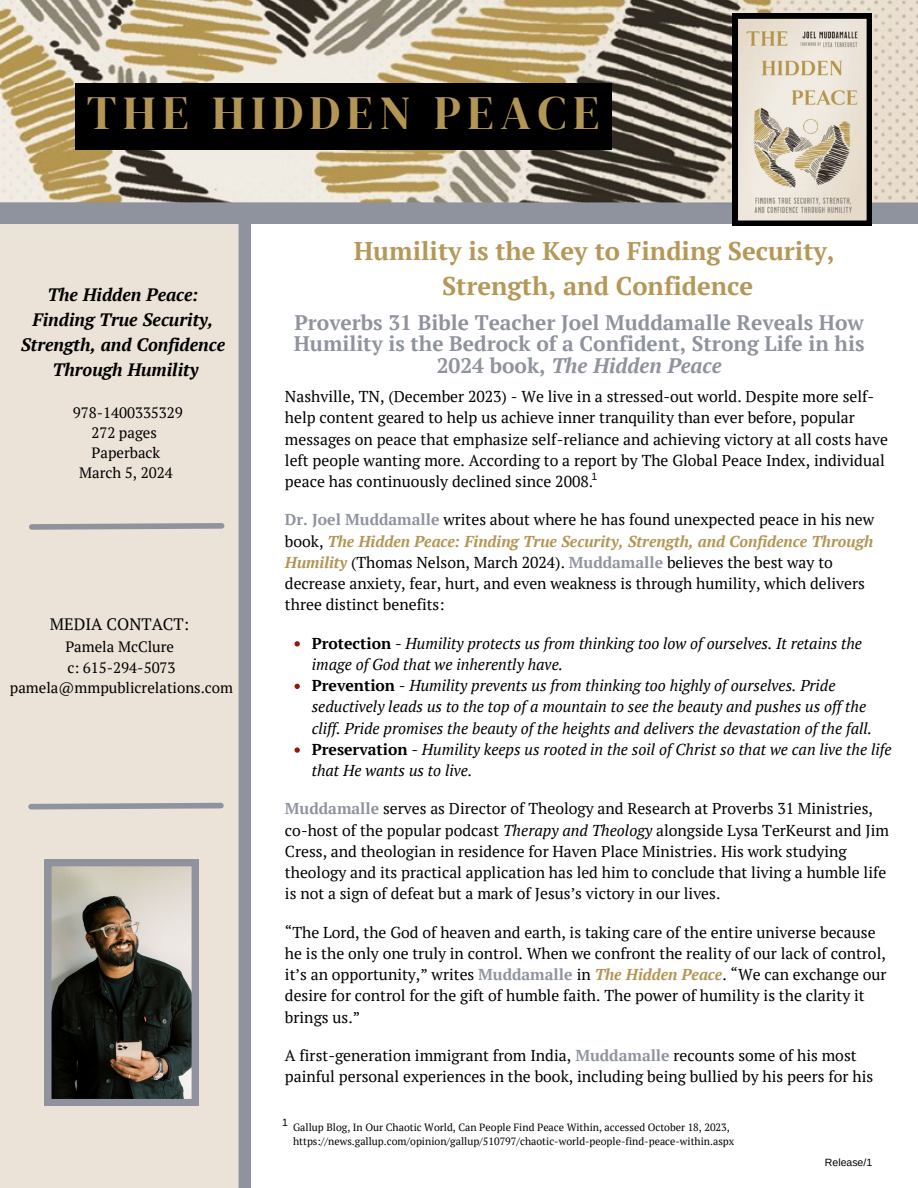
<style>
.page{position:relative;width:918px;height:1188px;background:#fff}
.page>*{position:absolute;margin:0;border:0;box-sizing:border-box;transform-origin:0 0}
.t1{font:47.25px "DM Serif Display";letter-spacing:.14em;color:#b39654}
.t2{font:700 25.5px "PT Serif";color:#b59857}
.t3{font:700 21px/21.3px "PT Serif";color:#8e939d;text-align:center}
.t4{font:italic 700 17.85px "PT Serif";color:#000}
.t5{font:16.5px "PT Serif";color:#000}
.t6{font:15.75px/21.3px "PT Serif";color:#000}
.t7{font:italic 15.75px/21.3px "PT Serif";color:#000}
.t8{font:15px/20.2px "PT Serif";color:#000;text-align:center}
.t9{font:10.5px/14px "PT Serif";color:#000}
.t10{font:10.5px "Arimo";color:#000}
.s1{font-style:italic}
.s2{font-weight:700;color:#8e939d}
.s3{font-weight:700;font-style:italic;color:#b39654}
.s4{font-weight:700;font-style:normal}
.s5{font-style:normal}
</style>
<div class="page">
<svg style="left:0;top:224px;width:251px;height:964px;background:#dbd5cd"></svg>
<div style="left:0;top:0;width:918px;height:224px;background:#8e939d"></div>
<svg style="left:26px;top:520px;width:201px;height:13px;background:#c4c1be"></svg>
<img style="left:0;top:0;width:918px;height:203px">
<div style="left:75px;top:83px;width:536px;height:66px;background:#000"></div>
<svg style="left:732px;top:13px;width:140px;height:213px;background:#c5bdaf"></svg>
<svg style="left:295px;top:641px;width:5px;height:6px"></svg>
<svg style="left:295px;top:684px;width:5px;height:5px"></svg>
<svg style="left:295px;top:747px;width:5px;height:6px"></svg>
<svg style="left:45px;top:860px;width:153px;height:246px;background:#6a6760"></svg>
<svg style="left:25px;top:800px;width:202px;height:12px;background:#c0bebc"></svg>
<p class="t1" style="left:87px;top:80px;width:514px">THE HIDDEN PEACE</p>
<p class="t4" style="left:47px;top:283px;width:153px">The Hidden Peace:</p>
<p class="t4" style="left:33px;top:308px;width:182px">Finding True Security,</p>
<p class="t4" style="left:21px;top:332px;width:206px">Strength, and Confidence</p>
<p class="t4" style="left:53px;top:357px;width:147px">Through Humility</p>
<p class="t8" style="left:73px;top:402px;width:112px">978-1400335329</p>
<p class="t8" style="left:91px;top:422px;width:67px">272 pages</p>
<p class="t8" style="left:92px;top:442px;width:70px">Paperback</p>
<p class="t8" style="left:79px;top:463px;width:95px">March 5, 2024</p>
<p class="t5" style="left:50px;top:613px;width:141px">MEDIA CONTACT:</p>
<p class="t8" style="left:65px;top:637px;width:110px">Pamela McClure</p>
<p class="t8" style="left:10px;top:657px;width:225px">c: 615-294-5073 pamela@mmpublicrelations.com</p>
<p class="t2" style="left:354px;top:233px;width:483px">Humility is the Key to Finding Security,</p>
<p class="t2" style="left:442px;top:268px;width:313px">Strength, and Confidence</p>
<p class="t3" style="left:294px;top:311px;width:572px">Proverbs 31 Bible Teacher Joel Muddamalle Reveals How<br>Humility is the Bedrock of a Confident, Strong Life in his<br>2024 book, <span class="s1">The Hidden Peace</span></p>
<p class="t6" style="left:285px;top:386px;width:605px">Nashville, TN, (December 2023) - We live in a stressed-out world. Despite more self&shy;help content geared to help us achieve inner tranquility than ever before, popular messages on peace that emphasize self-reliance and achieving victory at all costs have left people wanting more. According to a report by The Global Peace Index, individual peace has continuously declined since 2008.</p>
<p class="t6" style="left:285px;top:509px;width:591px"><span class="s2">Dr. Joel Muddamalle</span> writes about where he has found unexpected peace in his new book, <span class="s3">The Hidden Peace: Finding True Security, Strength, and Confidence Through Humility</span> (Thomas Nelson, March 2024). <span class="s2">Muddamalle</span> believes the best way to decrease anxiety, fear, hurt, and even weakness is through humility, which delivers three distinct benefits:</p>
<p class="t7" style="left:312px;top:632px;width:552px"><span class="s4">Protection</span> <span class="s5">-</span> Humility protects us from thinking too low of ourselves. It retains the image of God that we inherently have.</p>
<p class="t7" style="left:312px;top:675px;width:562px"><span class="s4">Prevention</span> <span class="s5">-</span> Humility prevents us from thinking too highly of ourselves. Pride seductively leads us to the top of a mountain to see the beauty and pushes us off the cliff. Pride promises the beauty of the heights and delivers the devastation of the fall.</p>
<p class="t7" style="left:312px;top:738px;width:581px"><span class="s4">Preservation</span> <span class="s5">-</span> Humility keeps us rooted in the soil of Christ so that we can live the life that He wants us to live.</p>
<p class="t6" style="left:285px;top:798px;width:606px"><span class="s2">Muddamalle</span> serves as Director of Theology and Research at Proverbs 31 Ministries, co-host of the popular podcast <span class="s1">Therapy and Theology</span> alongside Lysa TerKeurst and Jim Cress, and theologian in residence for Haven Place Ministries. His work studying theology and its practical application has led him to conclude that living a humble life is not a sign of defeat but a mark of Jesus’s victory in our lives.</p>
<p class="t6" style="left:285px;top:921px;width:603px">“The Lord, the God of heaven and earth, is taking care of the entire universe because he is the only one truly in control. When we confront the reality of our lack of control, it’s an opportunity,” writes <span class="s2">Muddamalle</span> in <span class="s3">The Hidden Peace</span>. “We can exchange our desire for control for the gift of humble faith. The power of humility is the clarity it brings us.”</p>
<p class="t6" style="left:285px;top:1044px;width:590px">A first-generation immigrant from India, <span class="s2">Muddamalle</span> recounts some of his most painful personal experiences in the book, including being bullied by his peers for his</p>
<p class="t10" style="left:591px;top:470px;width:7px">1</p>
<p class="t10" style="left:282px;top:1117px;width:7px">1</p>
<p class="t9" style="left:293px;top:1120px;width:443px">Gallup Blog, In Our Chaotic World, Can People Find Peace Within, accessed October 18, 2023, https://news.gallup.com/opinion/gallup/510797/chaotic-world-people-find-peace-within.aspx</p>
<p class="t10" style="left:825px;top:1157px;width:49px">Release/1</p>
</div>
